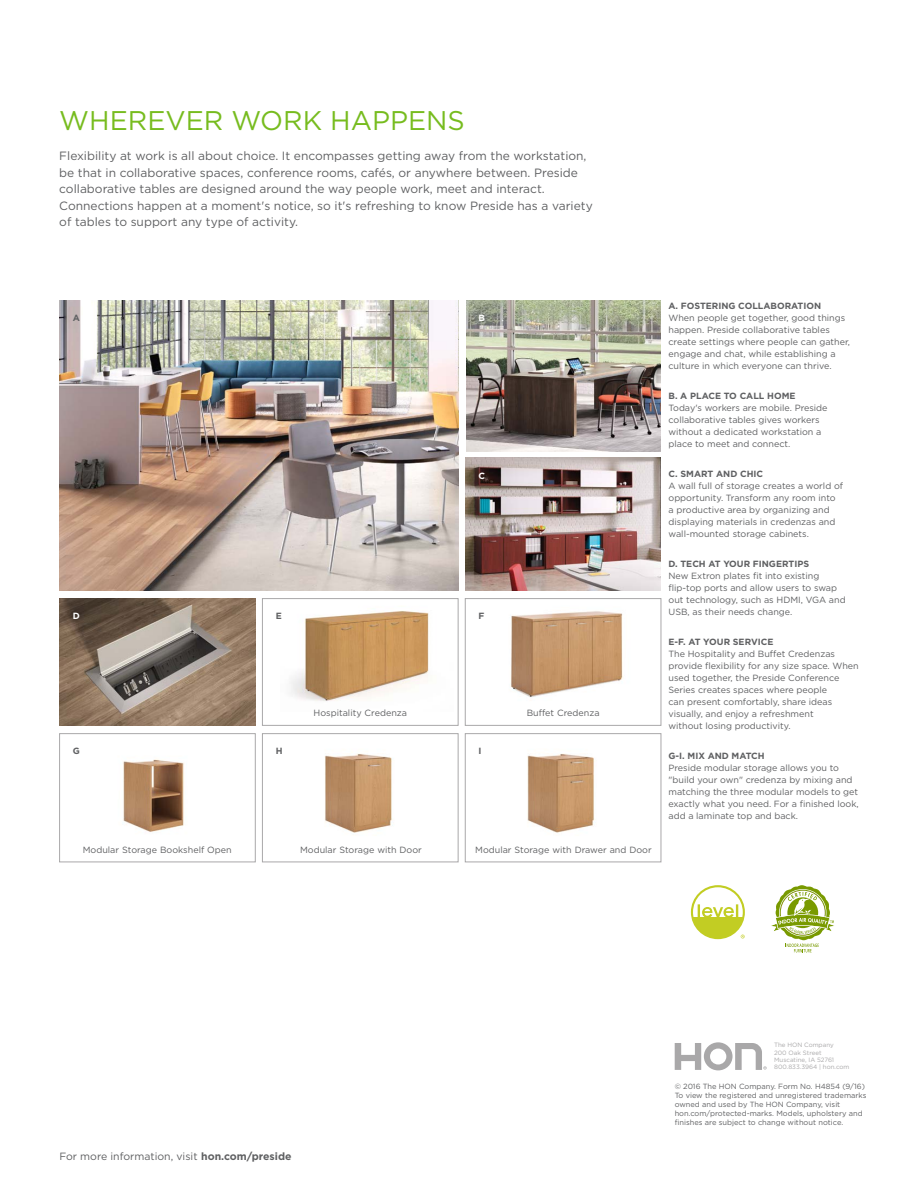
<style>
.page{position:relative;width:918px;height:1188px;background:#fff}
.page>*{position:absolute;margin:0;border:0;box-sizing:border-box;transform-origin:0 0}
.t1{font:27px "Gotham";color:#77bc1f}
.t2{font:12px/16.5px "Gotham";color:#5f6062}
.t3{font:10.5px "Gotham";color:#5f6062}
._0113_Caption_Body_C{font:9px/12px "Gotham";color:#5f6062}
.t4{font:700 9px "Gotham";color:#5f6062}
.t5{font:700 9px "Gotham";color:#fff}
.t6{font:7.5px/9px "Gotham";color:#5f6062}
.t7{font:6.15px "Gotham";color:#a9a8a9}
.s1{font-weight:700}
</style>
<div class="page">
<img style="left:59px;top:300px;width:399px;height:291px">
<img style="left:467px;top:300px;width:194px;height:151px">
<img style="left:510px;top:611px;width:113px;height:87px">
<div style="left:465px;top:598px;width:196px;height:128px;border:1px solid #a9a8a9"></div>
<img style="left:123px;top:759px;width:61px;height:73px">
<div style="left:59px;top:733px;width:196px;height:129px;border:1px solid #a9a8a9"></div>
<img style="left:324px;top:753px;width:69px;height:80px">
<div style="left:262px;top:733px;width:196px;height:129px;border:1px solid #a9a8a9"></div>
<svg style="left:675px;top:1042px;width:92px;height:28px"></svg>
<svg style="left:691px;top:885px;width:54px;height:54px"></svg>
<svg style="left:771px;top:885px;width:63px;height:67px"></svg>
<img style="left:465px;top:458px;width:196px;height:133px">
<img style="left:290px;top:610px;width:139px;height:91px">
<div style="left:262px;top:598px;width:196px;height:128px;border:1px solid #a9a8a9"></div>
<img style="left:60px;top:599px;width:196px;height:127px">
<img style="left:527px;top:753px;width:68px;height:80px">
<div style="left:465px;top:733px;width:196px;height:129px;border:1px solid #a9a8a9"></div>
<p class="t1" style="left:59px;top:103px;width:407px">WHEREVER WORK HAPPENS</p>
<p class="t2" style="left:59px;top:147px;width:535px">Flexibility at work is all about choice. It encompasses getting away from the workstation, be that in collaborative spaces, conference rooms, cafés, or anywhere between. Preside collaborative tables are designed around the way people work, meet and interact.<br>Connections happen at a moment's notice, so it's refreshing to know Preside has a variety of tables to support any type of activity.</p>
<p class="t4" style="left:73px;top:312px;width:9px">A</p>
<p class="t5" style="left:479px;top:312px;width:8px">B</p>
<p class="t5" style="left:479px;top:469px;width:8px">C</p>
<p class="t5" style="left:73px;top:610px;width:9px">D</p>
<p class="t4" style="left:276px;top:610px;width:8px">E</p>
<p class="t4" style="left:479px;top:610px;width:7px">F</p>
<p class="t4" style="left:73px;top:745px;width:9px">G</p>
<p class="t4" style="left:276px;top:745px;width:8px">H</p>
<p class="_0113_Caption_Body_C" style="left:314px;top:707px;width:95px">Hospitality Credenza</p>
<p class="t4" style="left:479px;top:745px;width:5px">I</p>
<p class="_0113_Caption_Body_C" style="left:527px;top:707px;width:74px">Buffet Credenza</p>
<p class="_0113_Caption_Body_C" style="left:83px;top:844px;width:151px">Modular Storage Bookshelf Open</p>
<p class="_0113_Caption_Body_C" style="left:475px;top:844px;width:178px">Modular Storage with Drawer and Door</p>
<p class="_0113_Caption_Body_C" style="left:300px;top:844px;width:123px">Modular Storage with Door</p>
<p class="t4" style="left:669px;top:300px;width:154px">A. FOSTERING COLLABORATION</p>
<p class="_0113_Caption_Body_C" style="left:669px;top:312px;width:183px">When people get together, good things happen. Preside collaborative tables create settings where people can gather, engage and chat, while establishing a culture in which everyone can thrive.</p>
<p class="_0113_Caption_Body_C" style="left:669px;top:390px;width:161px"><span class="s1">B. A PLACE TO CALL HOME<br></span>Today's workers are mobile. Preside collaborative tables gives workers without a dedicated workstation a place to meet and connect.</p>
<p class="t4" style="left:669px;top:468px;width:96px">C. SMART AND CHIC</p>
<p class="_0113_Caption_Body_C" style="left:669px;top:480px;width:176px">A wall full of storage creates a world of opportunity. Transform any room into a productive area by organizing and displaying materials in credenzas and wall-mounted storage cabinets.</p>
<p class="_0113_Caption_Body_C" style="left:669px;top:558px;width:179px"><span class="s1">D. TECH AT YOUR FINGERTIPS<br></span>New Extron plates fit into existing flip-top ports and allow users to swap out technology, such as HDMI, VGA and<br>USB, as their needs change.</p>
<p class="_0113_Caption_Body_C" style="left:669px;top:636px;width:192px"><span class="s1">E-F. AT YOUR SERVICE<br></span>The Hospitality and Buffet Credenzas provide flexibility for any size space. When used together, the Preside Conference Series creates spaces where people<br>can present comfortably, share ideas visually, and enjoy a refreshment<br>without losing productivity.</p>
<p class="_0113_Caption_Body_C" style="left:669px;top:750px;width:192px"><span class="s1">G-I. MIX AND MATCH<br></span>Preside modular storage allows you to "build your own" credenza by mixing and matching the three modular models to get exactly what you need. For a finished look, add a laminate top and back.</p>
<p class="t3" style="left:59px;top:1149px;width:234px">For more information, visit <span class="s1">hon.com/preside</span></p>
<p class="t7" style="left:774px;top:1041px;width:61px">The HON Company</p>
<p class="t7" style="left:774px;top:1048px;width:49px">200 Oak Street</p>
<p class="t7" style="left:774px;top:1056px;width:62px">Muscatine, IA 52761</p>
<p class="t7" style="left:774px;top:1063px;width:77px">800.833.3964 | hon.com</p>
<p class="t6" style="left:675px;top:1082px;width:192px">© 2016 The HON Company. Form No. H4854 (9/16)</p>
<p class="t6" style="left:675px;top:1091px;width:193px">To view the registered and unregistered trademarks owned and used by The HON Company, visit hon.com/protected-marks. Models, upholstery and finishes are subject to change without notice.</p>
</div>
